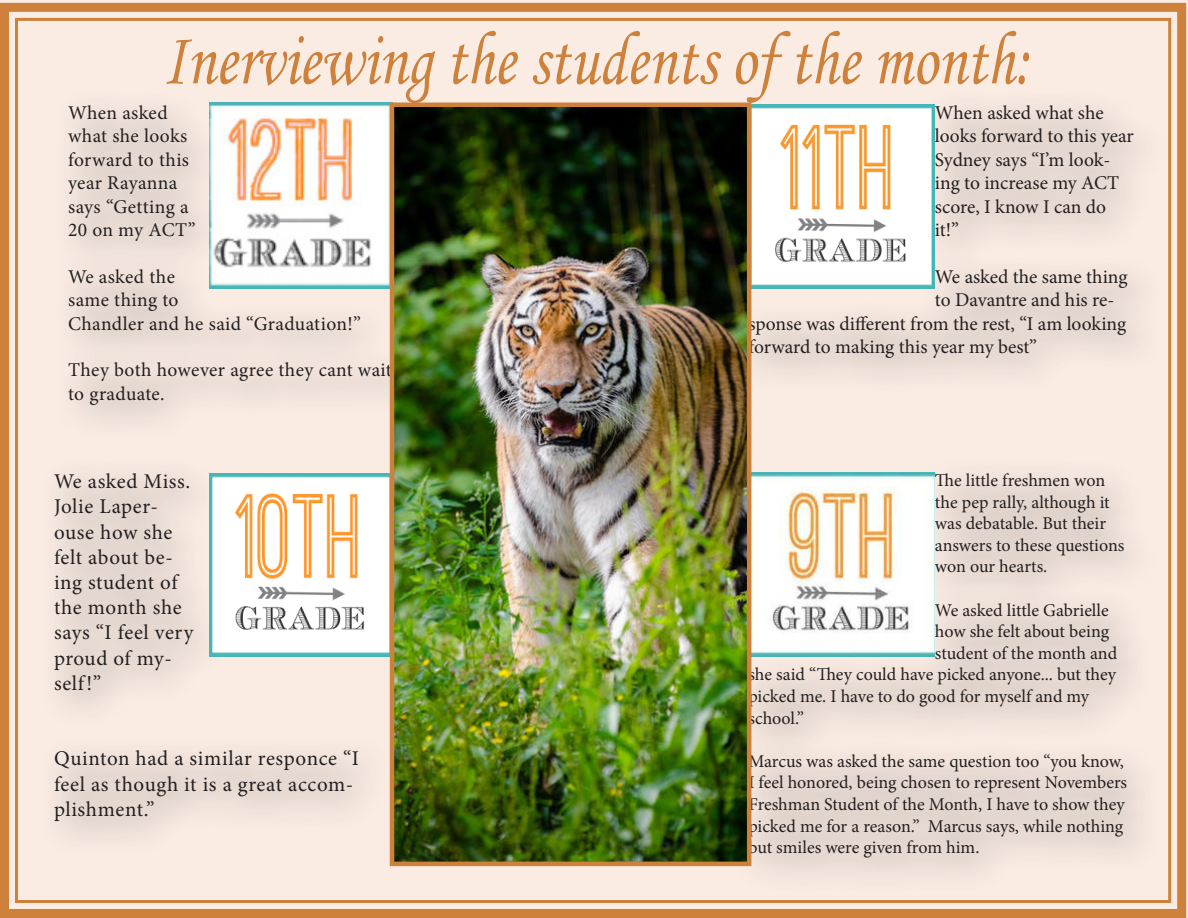
<style>
.page{position:relative;width:1188px;height:918px;background:#fff}
.page>*{position:absolute;margin:0;border:0;box-sizing:border-box;transform-origin:0 0}
.t1{font:76.2px "Monotype Corsiva";color:#cd813b;scale:.83 1}
.t2{font:21px/25.2px "Minion Pro";letter-spacing:.025em;color:#231f20}
.t3{font:19.5px/23.4px "Minion Pro";letter-spacing:.005em;color:#231f20}
.t4{font:18px/21.6px "Minion Pro";letter-spacing:-.005em;color:#231f20}
</style>
<div class="page">
<img style="left:0;top:0;width:1188px;height:918px">
<p class="t1" style="left:162px;top:14px;width:1047px">Inerviewing the students of the month:</p>
<p class="t3" style="left:68px;top:101px;width:129px">When asked what she looks forward to this year Rayanna says “Getting a<br>20 on my ACT”</p>
<p class="t3" style="left:68px;top:265px;width:294px">We asked the<br>same thing to<br>Chandler and he said “Graduation!”</p>
<p class="t3" style="left:68px;top:359px;width:325px">They both however agree they cant wait to graduate.</p>
<p class="t3" style="left:935px;top:101px;width:200px">When asked what she looks forward to this year<br>Sydney says “I’m look&shy;ing to increase my ACT score, I know I can do it!”</p>
<p class="t3" style="left:935px;top:265px;width:194px">We asked the same thing</p>
<p class="t3" style="left:935px;top:288px;width:181px">to Davantre and his re-</p>
<p class="t3" style="left:748px;top:312px;width:379px">sponse was different from the rest, “I am looking</p>
<p class="t3" style="left:748px;top:335px;width:290px">forward to making this year my best”</p>
<p class="t2" style="left:54px;top:469px;width:141px">We asked Miss.<br>Jolie Laper&shy;ouse how she felt about be&shy;ing student of the month she says “I feel very proud of my&shy;self!”</p>
<p class="t2" style="left:54px;top:746px;width:307px">Quinton had a similar responce “I feel as though it is a great accom&shy;plishment.”</p>
<p class="t4" style="left:935px;top:470px;width:191px">The little freshmen won the pep rally, although it was debatable. But their answers to these questions won our hearts.</p>
<p class="t4" style="left:935px;top:599px;width:175px">We asked little Gabrielle</p>
<p class="t4" style="left:935px;top:621px;width:176px">how she felt about being</p>
<p class="t4" style="left:935px;top:642px;width:184px">student of the month and</p>
<p class="t4" style="left:748px;top:664px;width:369px">she said “They could have picked anyone... but they</p>
<p class="t4" style="left:748px;top:686px;width:342px">picked me. I have to do good for myself and my</p>
<p class="t4" style="left:748px;top:707px;width:57px">school.”</p>
<p class="t4" style="left:748px;top:750px;width:380px">Marcus was asked the same question too “you know, I feel honored, being chosen to represent Novembers Freshman Student of the Month, I have to show they picked me for a reason.” Marcus says, while nothing but smiles were given from him.</p>
</div>
